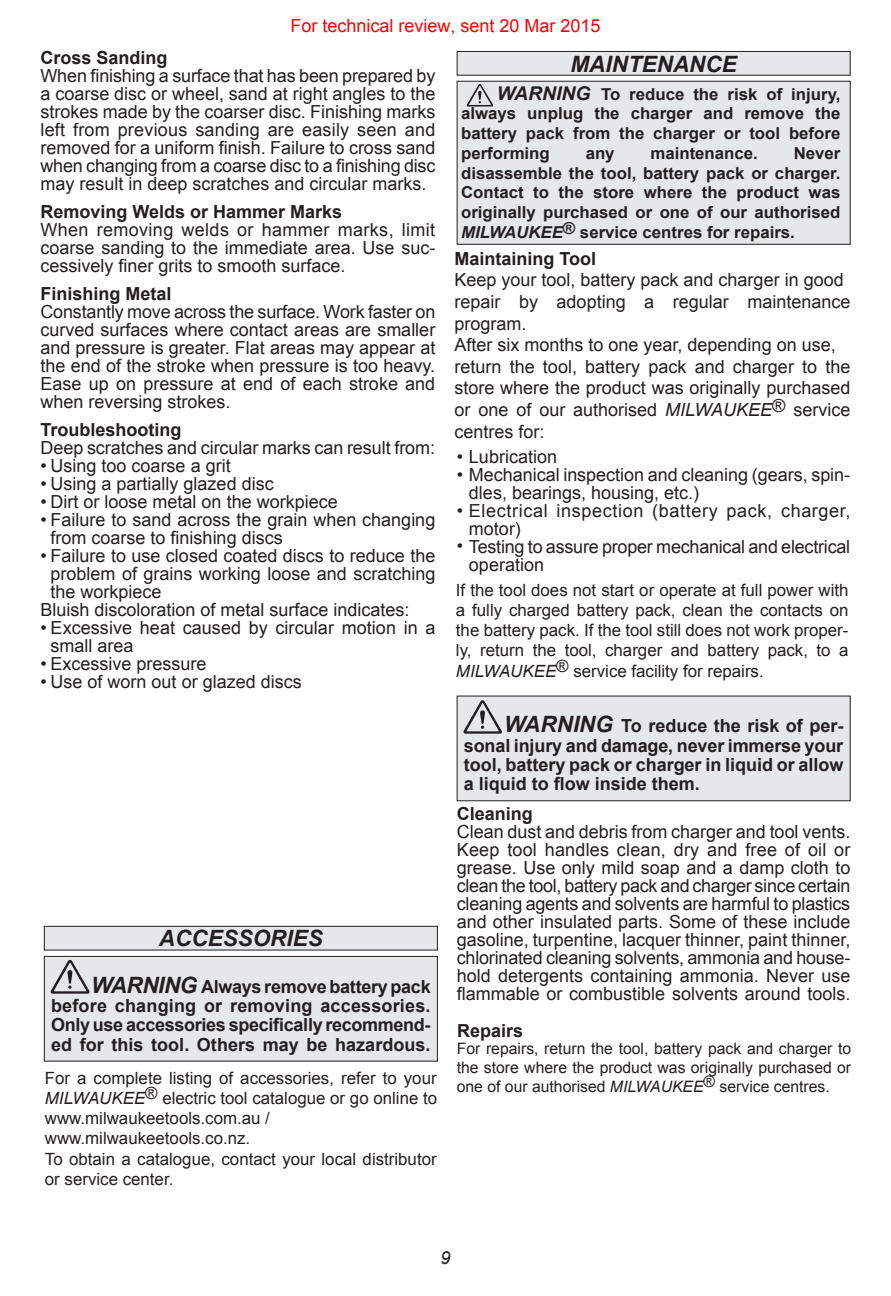
<style>
.page{position:relative;width:891px;height:1296px;background:#fff}
.page>*{position:absolute;margin:0;border:0;box-sizing:border-box;transform-origin:0 0}
.t1{font:italic 700 22.5px "Arial";color:#231f20}
.t2{font:18px/18px "Arial";color:#231f20}
.t3{font:700 18px/19.3px "Arial";color:#231f20;text-align:justify}
.t4{font:18px/18px "Arial";letter-spacing:.035em;color:#231f20}
.t5{font:18px "Arial";color:#f00}
.t6{font:italic 18px "Arial";color:#231f20}
.t7{font:16.88px/20.2px "Arial";color:#231f20}
.t8{font:700 16.43px/19.8px "Arial";color:#231f20;text-align:justify}
.t9{font:15.75px/18.9px "Arial";color:#231f20;text-align:justify}
.s1{font-style:italic;font-size:22.5px}
.s2{font-style:italic}
.s3{font-style:italic;font-size:18.9px}
</style>
<div class="page">
<div style="left:44px;top:926px;width:393px;height:24px;background:#e6e7e9"></div>
<div style="left:44px;top:926px;width:394px;height:24px;border:1px solid #231f20"></div>
<div style="left:44px;top:956px;width:393px;height:105px;background:#e6e7e9"></div>
<div style="left:44px;top:956px;width:394px;height:105px;border:1px solid #231f20"></div>
<div style="left:457px;top:51px;width:393px;height:24px;background:#e6e7e9"></div>
<div style="left:457px;top:51px;width:393px;height:24px;border:1px solid #231f20"></div>
<div style="left:457px;top:696px;width:393px;height:105px;background:#e6e7e9"></div>
<div style="left:457px;top:696px;width:393px;height:105px;border:1px solid #231f20"></div>
<div style="left:457px;top:81px;width:393px;height:163px;background:#e6e7e9"></div>
<div style="left:457px;top:81px;width:393px;height:164px;border:1px solid #231f20"></div>
<svg style="left:466px;top:84px;width:28px;height:23px"></svg>
<svg style="left:463px;top:700px;width:39px;height:34px"></svg>
<svg style="left:50px;top:959px;width:40px;height:35px"></svg>
<p class="t5" style="left:290px;top:14px;width:312px">For technical review, sent 20 Mar 2015</p>
<p class="t3" style="left:40px;top:48px;width:129px">Cross Sanding</p>
<p class="t2" style="left:40px;top:67px;width:397px;text-align:justify">When finishing a surface that has been prepared by a coarse disc or wheel, sand at right angles to the strokes made by the coarser disc. Finishing marks left from previous sanding are easily seen and removed for a uniform finish. Failure to cross sand when changing from a coarse disc to a finishing disc may result in deep scratches and circular marks.</p>
<p class="t3" style="left:40px;top:202px;width:303px">Removing Welds or Hammer Marks</p>
<p class="t2" style="left:40px;top:221px;width:396px;text-align:justify">When removing welds or hammer marks, limit coarse sanding to the immediate area. Use suc&shy;cessively finer grits to smooth surface.</p>
<p class="t3" style="left:40px;top:285px;width:133px">Finishing Metal</p>
<p class="t2" style="left:40px;top:303px;width:396px;text-align:justify">Constantly move across the surface. Work faster on curved surfaces where contact areas are smaller and pressure is greater. Flat areas may appear at the end of the stroke when pressure is too heavy.<br>Ease up on pressure at end of each stroke and when reversing strokes.</p>
<p class="t3" style="left:40px;top:421px;width:143px">Troubleshooting</p>
<p class="t2" style="left:40px;top:439px;width:396px">Deep scratches and circular marks can result from:</p>
<p class="t2" style="left:40px;top:457px;width:192px">• Using too coarse a grit</p>
<p class="t2" style="left:40px;top:475px;width:235px">• Using a partially glazed disc</p>
<p class="t2" style="left:40px;top:493px;width:299px">• Dirt or loose metal on the workpiece</p>
<p class="t2" style="left:51px;top:511px;width:386px;text-indent:-10px">• Failure to sand across the grain when changing from coarse to finishing discs</p>
<p class="t2" style="left:40px;top:547px;width:396px">• Failure to use closed coated discs to reduce the</p>
<p class="t2" style="left:51px;top:565px;width:386px">problem of grains working loose and scratching</p>
<p class="t2" style="left:51px;top:583px;width:113px">the workpiece</p>
<p class="t2" style="left:40px;top:601px;width:371px">Bluish discoloration of metal surface indicates:</p>
<p class="t2" style="left:40px;top:619px;width:396px">• Excessive heat caused by circular motion in a</p>
<p class="t2" style="left:51px;top:637px;width:85px">small area</p>
<p class="t2" style="left:40px;top:655px;width:168px">• Excessive pressure</p>
<p class="t2" style="left:40px;top:673px;width:263px">• Use of worn out or glazed discs</p>
<p class="t1" style="left:159px;top:923px;width:165px">ACCESSORIES</p>
<p class="t3" style="left:51px;top:977px;width:381px;text-indent:40px"><span class="s1">WARNING</span> Always remove battery pack before changing or removing accessories.<br>Only use accessories specifically recommend&shy;ed for this tool. Others may be hazardous.</p>
<p class="t7" style="left:45px;top:1068px;width:394px">For a complete listing of accessories, refer to your <span class="s2">MILWAUKEE</span>® electric tool catalogue or go online to www.milwaukeetools.com.au / www.milwaukeetools.co.nz.<br>To obtain a catalogue, contact your local distributor or service center.</p>
<p class="t1" style="left:571px;top:49px;width:168px">MAINTENANCE</p>
<p class="t8" style="left:461px;top:84px;width:381px;text-indent:36px"><span class="s3">WARNING</span> To reduce the risk of injury, always unplug the charger and remove the battery pack from the charger or tool before performing</p>
<p class="t8" style="left:461px;top:144px;width:381px;text-indent:333px">Never disassemble the tool, battery pack or charger.<br>Contact to the store where the product was originally purchased or one of our authorised <span class="s2">MILWAUKEE</span>® service centres for repairs.</p>
<p class="t3" style="left:454px;top:249px;width:143px">Maintaining Tool</p>
<p class="t2" style="left:454px;top:270px;width:397px;line-height:21.6px">Keep your tool, battery pack and charger in good repair by adopting a regular maintenance program.<br>After six months to one year, depending on use, return the tool, battery pack and charger to the store where the product was originally purchased or one of our authorised <span class="s2">MILWAUKEE</span>® service centres for:</p>
<p class="t8" style="left:586px;top:144px;width:30px">any</p>
<p class="t8" style="left:650px;top:144px;width:109px">maintenance.</p>
<p class="t2" style="left:457px;top:448px;width:102px">• Lubrication</p>
<p class="t2" style="left:469px;top:466px;width:383px;text-indent:-12px">• Mechanical inspection and cleaning (gears, spin&shy;dles, bearings, housing, etc.)</p>
<p class="t4" style="left:469px;top:502px;width:383px;text-indent:-12px">• Electrical inspection (battery pack, charger, motor)</p>
<p class="t2" style="left:469px;top:538px;width:383px;text-indent:-12px">• Testing to assure proper mechanical and electrical operation</p>
<p class="t7" style="left:456px;top:580px;width:394px;text-align:justify">If the tool does not start or operate at full power with a fully charged battery pack, clean the contacts on the battery pack. If the tool still does not work proper&shy;ly, return the tool, charger and battery pack, to a <span class="s2">MILWAUKEE</span>® service facility for repairs.</p>
<p class="t3" style="left:464px;top:717px;width:381px;text-indent:40px"><span class="s1">WARNING</span> To reduce the risk of per&shy;sonal injury and damage, never immerse your tool, battery pack or charger in liquid or allow a liquid to flow inside them.</p>
<p class="t3" style="left:457px;top:805px;width:78px">Cleaning</p>
<p class="t2" style="left:457px;top:823px;width:395px;text-align:justify">Clean dust and debris from charger and tool vents.<br>Keep tool handles clean, dry and free of oil or grease. Use only mild soap and a damp cloth to clean the tool, battery pack and charger since certain cleaning agents and solvents are harmful to plastics and other insulated parts. Some of these include gasoline, turpentine, lacquer thinner, paint thinner, chlorinated cleaning solvents, ammonia and house&shy;hold detergents containing ammonia. Never use flammable or combustible solvents around tools.</p>
<p class="t3" style="left:457px;top:1022px;width:68px">Repairs</p>
<p class="t9" style="left:457px;top:1039px;width:396px">For repairs, return the tool, battery pack and charger to the store where the product was originally purchased or one of our authorised <span class="s2">MILWAUKEE</span>® service centres.</p>
<p class="t6" style="left:441px;top:1246px;width:12px">9</p>
</div>
